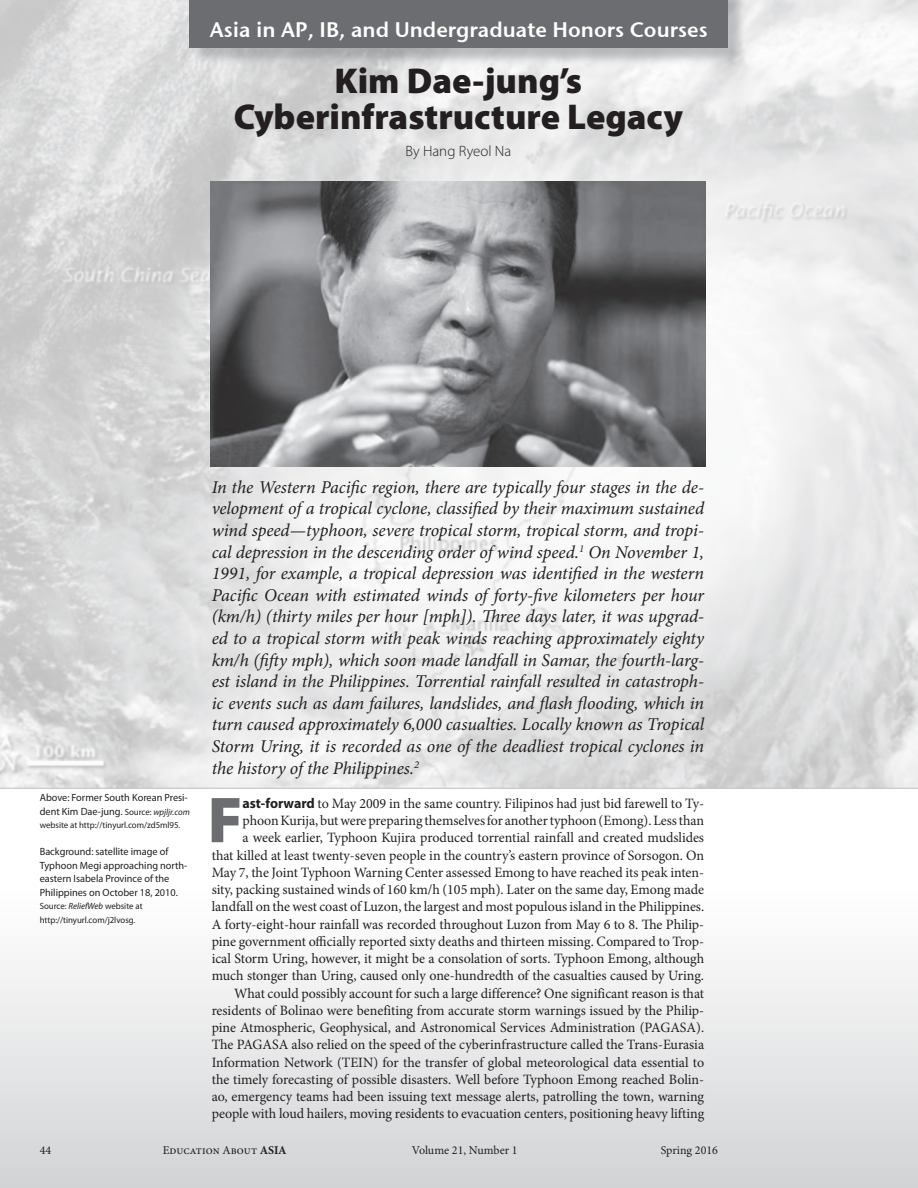
<style>
.page{position:relative;width:918px;height:1188px;background:#fff}
.page>*{position:absolute;margin:0;border:0;box-sizing:border-box;transform-origin:0 0}
.First_Paragraph_Body{font:900 65.4px "Myriad Pro";color:#6c6d70}
.t1{font:900 36px/36px "Myriad Pro";color:#231f20;text-align:center}
.t2{font:21px "Stone Sans Sem ITCTT Semi";color:#fff}
.t3{font:italic 18px/21.6px "Minion Pro";letter-spacing:-.01em;color:#231f20;text-align:justify}
.Author_By_Line{font:300 15px "Myriad Pro";color:#231f20}
.First_Paragraph_Body-2{font:14.25px/17.2px "Minion Pro";color:#231f20;text-align:right}
.Body{font:14.25px/17.2px "Minion Pro";color:#231f20;text-align:justify}
.t4{font:12px "Minion Pro";color:#231f20}
.Captions{font:10.5px/13.5px "Myriad Pro";color:#231f20}
.Captions-2{font:9px/13.5px "Myriad Pro";color:#231f20}
.s1{font-size:9px}
.s2{font-style:italic;font-size:9px}
.s3{font-style:italic}
.s4{font-family:"Myriad Pro";font-weight:700}
.s5{font-weight:700}
</style>
<div class="page">
<img style="left:0;top:0;width:917px;height:787px">
<div style="left:0;top:787px;width:918px;height:401px;background:linear-gradient(to bottom,#fff,#d6d6d8)"></div>
<img style="left:211px;top:182px;width:494px;height:285px">
<div style="left:192px;top:0;width:555px;height:66px;background:#808285;opacity:.48"></div>
<div style="left:189px;top:0;width:539px;height:48px;background:#6c6d70"></div>
<p class="t2" style="left:210px;top:12px;width:499px">Asia in AP, IB, and Undergraduate Honors Courses</p>
<p class="t1" style="left:234px;top:61px;width:451px">Kim Dae-jung’s<br>Cyberinfrastructure Legacy</p>
<p class="Author_By_Line" style="left:405px;top:142px;width:107px">By Hang Ryeol Na</p>
<p class="Captions" style="left:40px;top:791px;width:152px">Above: Former South Korean Presi&shy;dent Kim Dae-jung. <span class="s1">Source:</span> <span class="s2">wpjljr.com</span></p>
<p class="Captions-2" style="left:40px;top:819px;width:142px">website at http://tinyurl.com/zd5ml95.</p>
<p class="Captions" style="left:40px;top:845px;width:149px">Background: satellite image of<br>Typhoon Megi approaching north&shy;eastern Isabela Province of the<br>Philippines on October 18, 2010.</p>
<p class="Captions-2" style="left:40px;top:900px;width:104px">Source: <span class="s3">ReliefWeb</span> website at http://tinyurl.com/j2lvosg.</p>
<p class="t3" style="left:212px;top:476px;width:494px">In the Western Pacific region, there are typically four stages in the de&shy;velopment of a tropical cyclone, classified by their maximum sustained wind speed—typhoon, severe tropical storm, tropical storm, and tropi&shy;cal depression in the descending order of wind speed.<sup>1</sup> On November 1, 1991, for example, a tropical depression was identified in the western Pacific Ocean with estimated winds of forty-five kilometers per hour (km/h) (thirty miles per hour [mph]). Three days later, it was upgrad&shy;ed to a tropical storm with peak winds reaching approximately eighty km/h (fifty mph), which soon made landfall in Samar, the fourth-larg&shy;est island in the Philippines. Torrential rainfall resulted in catastroph&shy;ic events such as dam failures, landslides, and flash flooding, which in turn caused approximately 6,000 casualties. Locally known as Tropical Storm Uring, it is recorded as one of the deadliest tropical cyclones in the history of the Philippines.<sup>2</sup></p>
<p class="First_Paragraph_Body" style="left:208px;top:777px;width:36px">F</p>
<p class="First_Paragraph_Body-2" style="left:212px;top:795px;width:494px"><span class="s4">ast-forward</span> to May 2009 in the same country. Filipinos had just bid farewell to Ty&shy;phoon Kurija, but were preparing themselves for another typhoon (Emong). Less than<br>a week earlier, Typhoon Kujira produced torrential rainfall and created mudslides<br>that killed at least twenty-seven people in the country’s eastern province of Sorsogon. On May 7, the Joint Typhoon Warning Center assessed Emong to have reached its peak inten&shy;sity, packing sustained winds of 160 km/h (105 mph). Later on the same day, Emong made landfall on the west coast of Luzon, the largest and most populous island in the Philippines.<br>A forty-eight-hour rainfall was recorded throughout Luzon from May 6 to 8. The Philip&shy;pine government officially reported sixty deaths and thirteen missing. Compared to Trop&shy;ical Storm Uring, however, it might be a consolation of sorts. Typhoon Emong, although much stonger than Uring, caused only one-hundredth of the casualties caused by Uring.</p>
<p class="Body" style="left:212px;top:984px;width:494px;text-indent:22px">What could possibly account for such a large difference? One significant reason is that residents of Bolinao were benefiting from accurate storm warnings issued by the Philip&shy;pine Atmospheric, Geophysical, and Astronomical Services Administration (PAGASA).<br>The PAGASA also relied on the speed of the cyberinfrastructure called the Trans-Eurasia Information Network (TEIN) for the transfer of global meteorological data essential to the timely forecasting of possible disasters. Well before Typhoon Emong reached Bolin&shy;ao, emergency teams had been issuing text message alerts, patrolling the town, warning people with loud hailers, moving residents to evacuation centers, positioning heavy lifting</p>
<p class="t4" style="left:40px;top:1142px;width:13px">44</p>
<p class="t4" style="left:163px;top:1142px;width:125px">Education About <span class="s5">ASIA</span></p>
<p class="t4" style="left:412px;top:1142px;width:107px">Volume 21, Number 1</p>
<p class="t4" style="left:661px;top:1142px;width:59px">Spring 2016</p>
</div>
